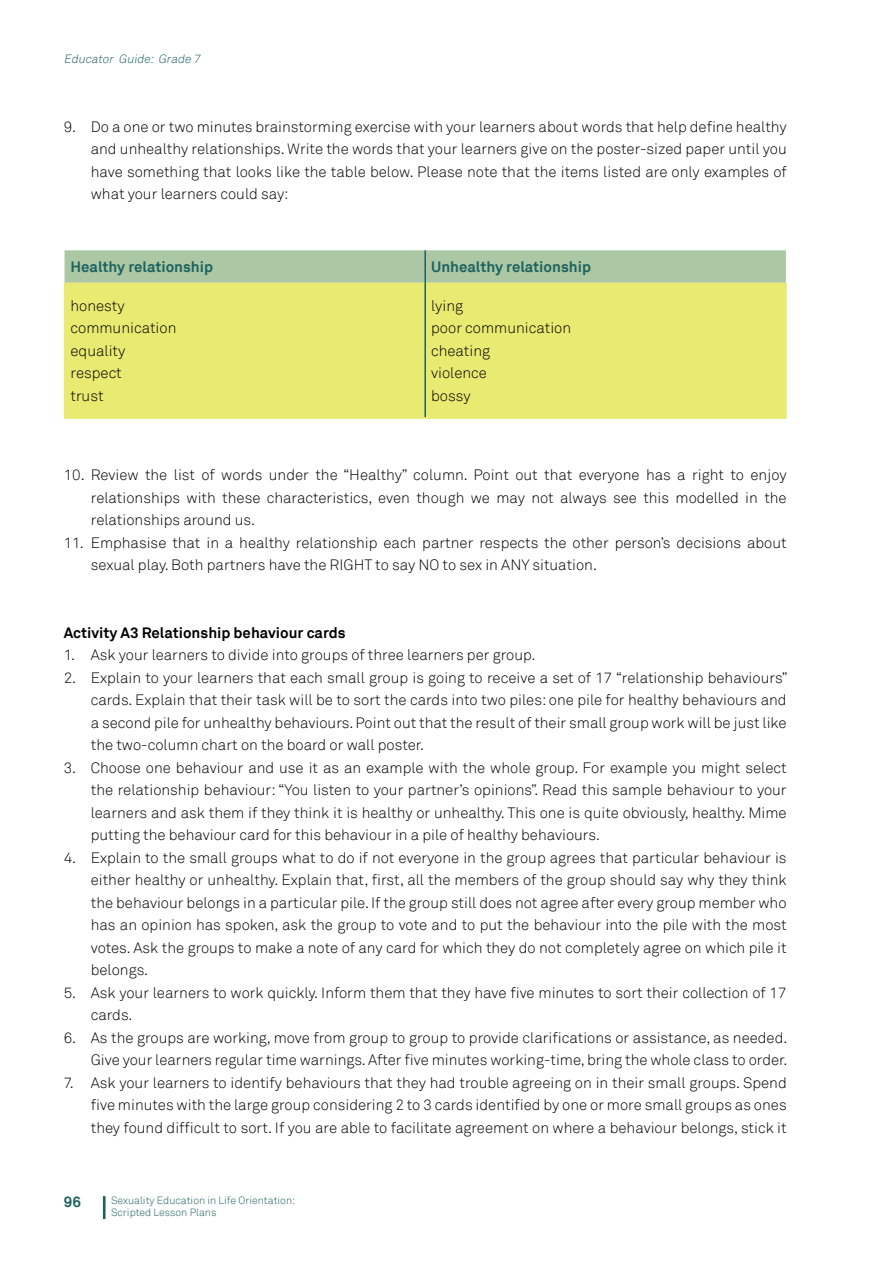
<style>
.page{position:relative;width:893px;height:1263px;background:#fff}
.page>*{position:absolute;margin:0;border:0;box-sizing:border-box;transform-origin:0 0}
.t1{font:300 15px/22.5px "Akkurat";color:#000;text-align:justify}
.t2{font:700 15px "Akkurat";color:#1d625f}
.t3{font:700 15px "Akkurat";color:#000}
.t4{font:italic 300 12px "Akkurat";color:#1d625f}
.t5{font:300 10.5px/12.6px "Akkurat";color:#1d625f}
</style>
<div class="page">
<svg style="left:102px;top:1196px;width:4px;height:24px"></svg>
<div style="left:65px;top:250px;width:721px;height:33px;background:#abc7a3"></div>
<div style="left:65px;top:283px;width:720px;height:134px;background:#e9ea71"></div>
<hr style="left:424px;top:250px;width:2px;height:33px;background:#1d625f">
<hr style="left:424px;top:283px;width:2px;height:134px;background:#1d625f">
<hr style="left:64px;top:283px;width:1px;height:134px;background:#e9ea71">
<hr style="left:785px;top:283px;width:2px;height:134px;background:#e9ea71">
<hr style="left:64px;top:417px;width:361px;height:2px;background:#e9ea71">
<hr style="left:425px;top:417px;width:362px;height:2px;background:#e9ea71">
<p class="t4" style="left:64px;top:51px;width:141px">Educator Guide: Grade 7</p>
<p class="t1" style="left:91px;top:116px;width:697px;text-indent:-27px">9. Do a one or two minutes brainstorming exercise with your learners about words that help define healthy and unhealthy relationships. Write the words that your learners give on the poster-sized paper until you have something that looks like the table below. Please note that the items listed are only examples of what your learners could say:</p>
<p class="t2" style="left:71px;top:257px;width:144px">Healthy relationship</p>
<p class="t2" style="left:431px;top:257px;width:161px">Unhealthy relationship</p>
<p class="t1" style="left:71px;top:294px;width:107px;text-align:left">honesty communication equality respect<br>trust</p>
<p class="t1" style="left:431px;top:294px;width:141px;text-align:left">lying<br>poor communication cheating<br>violence<br>bossy</p>
<p class="t1" style="left:91px;top:464px;width:697px;text-indent:-27px">10. Review the list of words under the “Healthy” column. Point out that everyone has a right to enjoy relationships with these characteristics, even though we may not always see this modelled in the relationships around us.</p>
<p class="t1" style="left:91px;top:532px;width:697px;text-indent:-27px">11. Emphasise that in a healthy relationship each partner respects the other person’s decisions about sexual play. Both partners have the RIGHT to say NO to sex in ANY situation.</p>
<p class="t3" style="left:64px;top:623px;width:283px">Activity A3 Relationship behaviour cards</p>
<p class="t1" style="left:64px;top:644px;width:473px">1. Ask your learners to divide into groups of three learners per group.</p>
<p class="t1" style="left:91px;top:667px;width:698px;text-indent:-27px">2. Explain to your learners that each small group is going to receive a set of 17 “relationship behaviours” cards. Explain that their task will be to sort the cards into two piles: one pile for healthy behaviours and a second pile for unhealthy behaviours. Point out that the result of their small group work will be just like the two-column chart on the board or wall poster.</p>
<p class="t1" style="left:91px;top:757px;width:697px;text-indent:-27px">3. Choose one behaviour and use it as an example with the whole group. For example you might select the relationship behaviour: “You listen to your partner’s opinions”. Read this sample behaviour to your learners and ask them if they think it is healthy or unhealthy. This one is quite obviously, healthy. Mime putting the behaviour card for this behaviour in a pile of healthy behaviours.</p>
<p class="t1" style="left:91px;top:847px;width:697px;text-indent:-27px">4. Explain to the small groups what to do if not everyone in the group agrees that particular behaviour is either healthy or unhealthy. Explain that, first, all the members of the group should say why they think the behaviour belongs in a particular pile. If the group still does not agree after every group member who has an opinion has spoken, ask the group to vote and to put the behaviour into the pile with the most votes. Ask the groups to make a note of any card for which they do not completely agree on which pile it belongs.</p>
<p class="t1" style="left:91px;top:982px;width:697px;text-indent:-27px">5. Ask your learners to work quickly. Inform them that they have five minutes to sort their collection of 17 cards.</p>
<p class="t1" style="left:64px;top:1027px;width:725px;text-align:right">6. As the groups are working, move from group to group to provide clarifications or assistance, as needed.<br>Give your learners regular time warnings. After five minutes working-time, bring the whole class to order.</p>
<p class="t1" style="left:91px;top:1072px;width:697px;text-indent:-27px">7. Ask your learners to identify behaviours that they had trouble agreeing on in their small groups. Spend five minutes with the large group considering 2 to 3 cards identified by one or more small groups as ones they found difficult to sort. If you are able to facilitate agreement on where a behaviour belongs, stick it</p>
<p class="t2" style="left:64px;top:1192px;width:19px">96</p>
<p class="t5" style="left:111px;top:1194px;width:186px">Sexuality Education in Life Orientation:<br>Scripted Lesson Plans</p>
</div>
